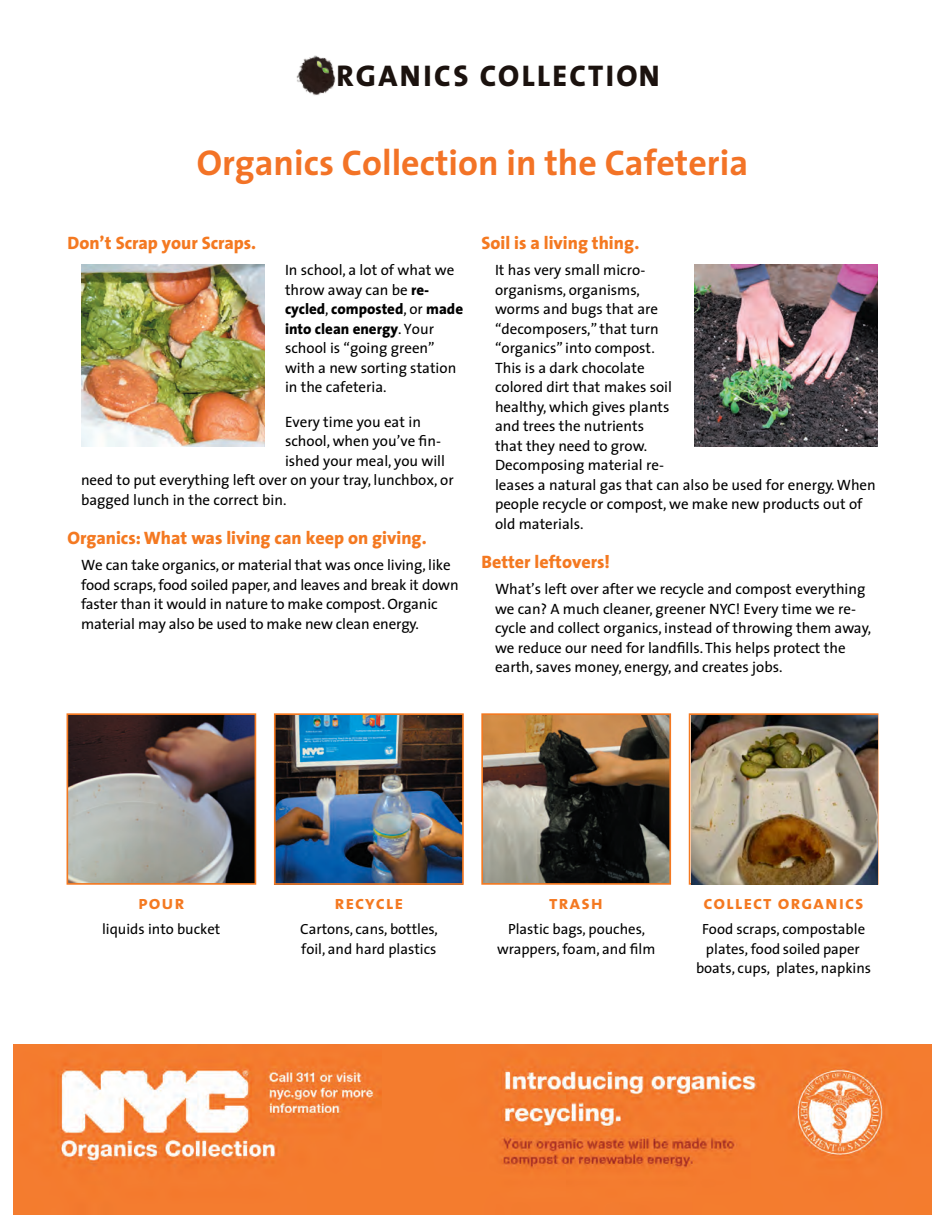
<style>
.page{position:relative;width:945px;height:1215px;background:#fff}
.page>*{position:absolute;margin:0;border:0;box-sizing:border-box;transform-origin:0 0}
.t1{font:700 36px "The Sans";color:#f37326}
.t2{font:800 30.15px "The Sans";letter-spacing:.08em;color:#1b120e}
.t3{font:19.2px "The Sans Bold Caps";letter-spacing:.05em;color:#f47921}
.t4{font:800 18px "The Sans";color:#f47921}
.t5{font:15px/19.5px "The Sans";color:#000}
.t6{font:14.7px/19.2px "The Sans";color:#000;text-align:center}
.s1{font-weight:800}
</style>
<div class="page">
<img style="left:14px;top:1044px;width:918px;height:171px">
<img style="left:296px;top:57px;width:40px;height:39px">
<img style="left:312px;top:55px;width:21px;height:23px">
<img style="left:484px;top:716px;width:184px;height:166px">
<div style="left:481px;top:713px;width:190px;height:172px;border:2px solid #f47921"></div>
<div style="left:689px;top:713px;width:189px;height:172px;border:2px solid #f47921"></div>
<img style="left:70px;top:716px;width:183px;height:166px">
<div style="left:67px;top:713px;width:189px;height:172px;border:2px solid #f47921"></div>
<img style="left:277px;top:716px;width:184px;height:166px">
<div style="left:274px;top:713px;width:190px;height:172px;border:2px solid #f47921"></div>
<img style="left:82px;top:265px;width:183px;height:182px">
<img style="left:694px;top:265px;width:184px;height:182px">
<img style="left:692px;top:715px;width:185px;height:170px">
<h2 class="t2" style="left:336px;top:50px;width:325px">RGANICS COLLECTION</h2>
<h1 class="t1" style="left:197px;top:132px;width:553px">Organics Collection in the Cafeteria</h1>
<p class="t4" style="left:68px;top:228px;width:190px">Don’t Scrap your Scraps.</p>
<p class="t5" style="left:285px;top:260px;width:180px">In school, a lot of what we throw away can be <span class="s1">re&shy;cycled</span>, <span class="s1">composted</span>, or <span class="s1">made into clean energy</span>. Your school is “going green” with a new sorting station in the cafeteria.</p>
<p class="t5" style="left:285px;top:412px;width:138px">Every time you eat in</p>
<p class="t5" style="left:285px;top:431px;width:158px">school, when you’ve fin-</p>
<p class="t5" style="left:285px;top:451px;width:162px">ished your meal, you will</p>
<p class="t5" style="left:81px;top:470px;width:374px">need to put everything left over on your tray, lunchbox, or</p>
<p class="t5" style="left:81px;top:490px;width:207px">bagged lunch in the correct bin.</p>
<p class="t4" style="left:68px;top:523px;width:361px">Organics: What was living can keep on giving.</p>
<p class="t5" style="left:81px;top:555px;width:379px">We can take organics, or material that was once living, like food scraps, food soiled paper, and leaves and break it down faster than it would in nature to make compost. Organic material may also be used to make new clean energy.</p>
<p class="t4" style="left:482px;top:228px;width:159px">Soil is a living thing.</p>
<p class="t5" style="left:495px;top:260px;width:382px">It has very small micro-<br>organisms, organisms,<br>worms and bugs that are<br>“decomposers,” that turn<br>“organics” into compost.<br>This is a dark chocolate<br>colored dirt that makes soil<br>healthy, which gives plants<br>and trees the nutrients<br>that they need to grow.<br>Decomposing material re-<br>leases a natural gas that can also be used for energy. When people recycle or compost, we make new products out of old materials.</p>
<p class="t4" style="left:482px;top:547px;width:130px">Better leftovers!</p>
<p class="t5" style="left:495px;top:579px;width:378px">What’s left over after we recycle and compost everything we can? A much cleaner, greener NYC! Every time we re&shy;cycle and collect organics, instead of throwing them away, we reduce our need for landfills. This helps protect the earth, saves money, energy, and creates jobs.</p>
<p class="t3" style="left:138px;top:886px;width:48px">pour</p>
<p class="t6" style="left:102px;top:919px;width:120px">liquids into bucket</p>
<p class="t3" style="left:334px;top:886px;width:70px">recycle</p>
<p class="t6" style="left:300px;top:919px;width:139px;text-align:left">Cartons, cans, bottles, foil, and hard plastics</p>
<p class="t3" style="left:549px;top:886px;width:55px">trash</p>
<p class="t6" style="left:497px;top:919px;width:160px">Plastic bags, pouches, wrappers, foam, and film</p>
<p class="t3" style="left:704px;top:886px;width:162px">collect organics</p>
<p class="t6" style="left:696px;top:919px;width:177px">Food scraps, compostable plates, food soiled paper boats, cups, plates, napkins</p>
</div>
